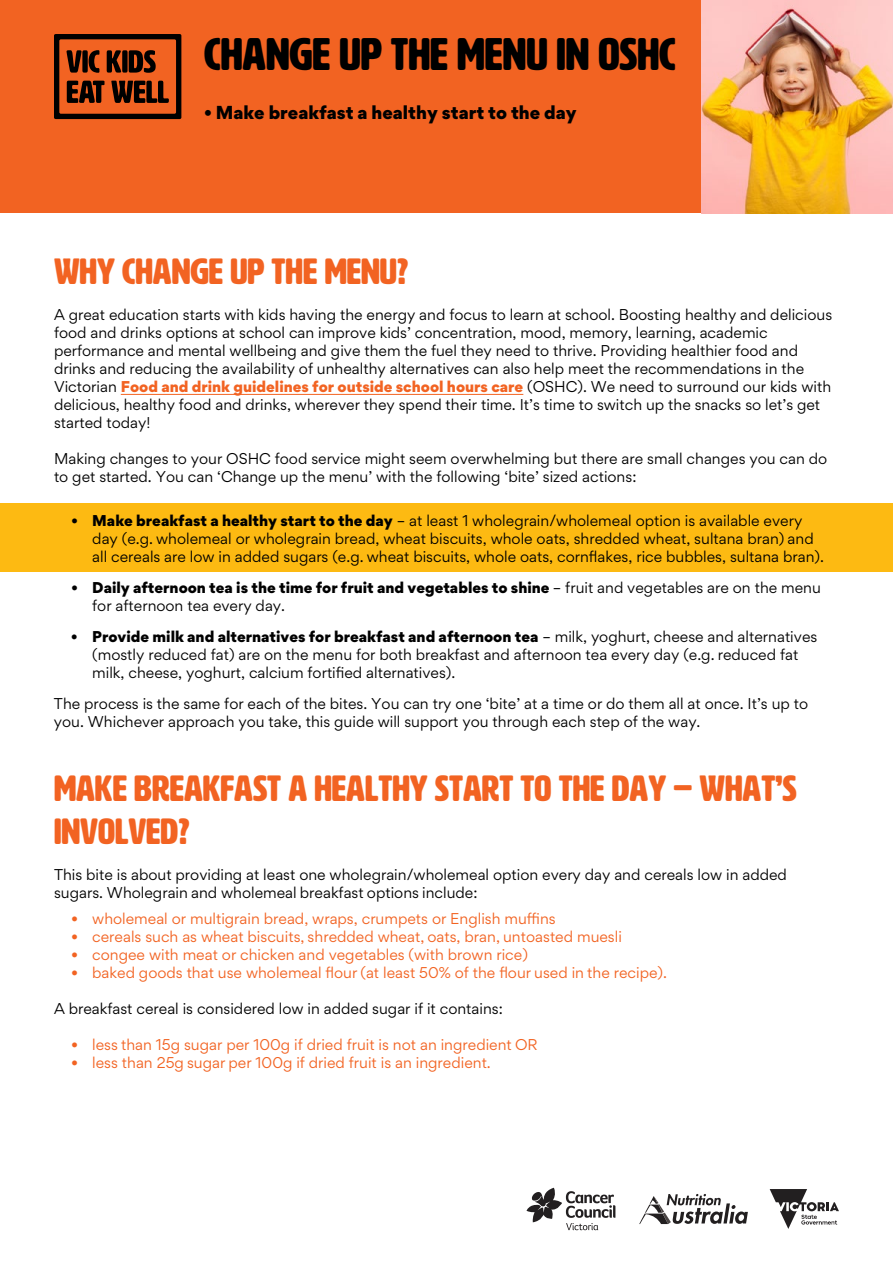
<style>
.page{position:relative;width:893px;height:1263px;background:#fff}
.page>*{position:absolute;margin:0;border:0;box-sizing:border-box;transform-origin:0 0}
.t1{font:45px "HWT Artz";color:#000}
.t2{font:36px/43.2px "HWT Artz";color:#f26322}
.t3{font:900 18px "Gordita";color:#000}
.t4{font:15px/18px "Gordita";color:#000}
.t5{font:15px "Gordita";color:#f26322}
.s1{font-weight:900;color:#f26322}
.s2{font-weight:900}
</style>
<div class="page">
<div style="left:0;top:503px;width:893px;height:69px;background:#fdba12"></div>
<div style="left:0;top:0;width:893px;height:213px;background:#f26322"></div>
<svg style="left:54px;top:34px;width:127px;height:85px"></svg>
<hr style="left:121px;top:394px;width:402px;height:1px;background:#f26322">
<svg style="left:526px;top:1188px;width:89px;height:42px"></svg>
<svg style="left:639px;top:1194px;width:109px;height:30px"></svg>
<svg style="left:770px;top:1189px;width:69px;height:40px"></svg>
<img style="left:702px;top:1px;width:191px;height:212px">
<h1 class="t1" style="left:204px;top:31px;width:473px">CHANGE UP THE MENU IN OSHC</h1>
<p class="t3" style="left:204px;top:98px;width:374px">• Make breakfast a healthy start to the day</p>
<h2 class="t2" style="left:54px;top:250px;width:355px">WHY CHANGE UP THE MENU?</h2>
<p class="t4" style="left:54px;top:305px;width:780px">A great education starts with kids having the energy and focus to learn at school. Boosting healthy and delicious food and drinks options at school can improve kids’ concentration, mood, memory, learning, academic performance and mental wellbeing and give them the fuel they need to thrive. Providing healthier food and drinks and reducing the availability of unhealthy alternatives can also help meet the recommendations in the Victorian <span class="s1">Food and drink guidelines for outside school hours care</span> (OSHC). We need to surround our kids with delicious, healthy food and drinks, wherever they spend their time. It’s time to switch up the snacks so let’s get started today!</p>
<p class="t4" style="left:54px;top:449px;width:775px">Making changes to your OSHC food service might seem overwhelming but there are small changes you can do to get started. You can ‘Change up the menu’ with the following ‘bite’ sized actions:</p>
<p class="t4" style="left:92px;top:512px;width:733px;text-indent:-21px">• <span class="s2">Make breakfast a healthy start to the day</span> – at least 1 wholegrain/wholemeal option is available every day (e.g. wholemeal or wholegrain bread, wheat biscuits, whole oats, shredded wheat, sultana bran) and all cereals are low in added sugars (e.g. wheat biscuits, whole oats, cornflakes, rice bubbles, sultana bran).</p>
<p class="t4" style="left:92px;top:579px;width:730px;text-indent:-21px">• <span class="s2">Daily afternoon tea is the time for fruit and vegetables to shine</span> – fruit and vegetables are on the menu for afternoon tea every day.</p>
<p class="t4" style="left:92px;top:627px;width:727px;text-indent:-21px">• <span class="s2">Provide milk and alternatives for breakfast and afternoon tea</span> – milk, yoghurt, cheese and alternatives (mostly reduced fat) are on the menu for both breakfast and afternoon tea every day (e.g. reduced fat milk, cheese, yoghurt, calcium fortified alternatives).</p>
<p class="t4" style="left:54px;top:694px;width:756px">The process is the same for each of the bites. You can try one ‘bite’ at a time or do them all at once. It’s up to you. Whichever approach you take, this guide will support you through each step of the way.</p>
<h2 class="t2" style="left:54px;top:767px;width:744px">MAKE BREAKFAST A HEALTHY START TO THE DAY – WHAT’S<br>INVOLVED?</h2>
<p class="t4" style="left:54px;top:865px;width:734px">This bite is about providing at least one wholegrain/wholemeal option every day and cereals low in added sugars. Wholegrain and wholemeal breakfast options include:</p>
<p class="t5" style="left:71px;top:909px;width:486px">• wholemeal or multigrain bread, wraps, crumpets or English muffins</p>
<p class="t5" style="left:71px;top:927px;width:552px">• cereals such as wheat biscuits, shredded wheat, oats, bran, untoasted muesli</p>
<p class="t5" style="left:71px;top:945px;width:458px">• congee with meat or chicken and vegetables (with brown rice)</p>
<p class="t5" style="left:71px;top:963px;width:597px">• baked goods that use wholemeal flour (at least 50% of the flour used in the recipe).</p>
<p class="t4" style="left:54px;top:1000px;width:450px">A breakfast cereal is considered low in added sugar if it contains:</p>
<p class="t5" style="left:71px;top:1035px;width:468px">• less than 15g sugar per 100g if dried fruit is not an ingredient OR</p>
<p class="t5" style="left:71px;top:1053px;width:421px">• less than 25g sugar per 100g if dried fruit is an ingredient.</p>
</div>
